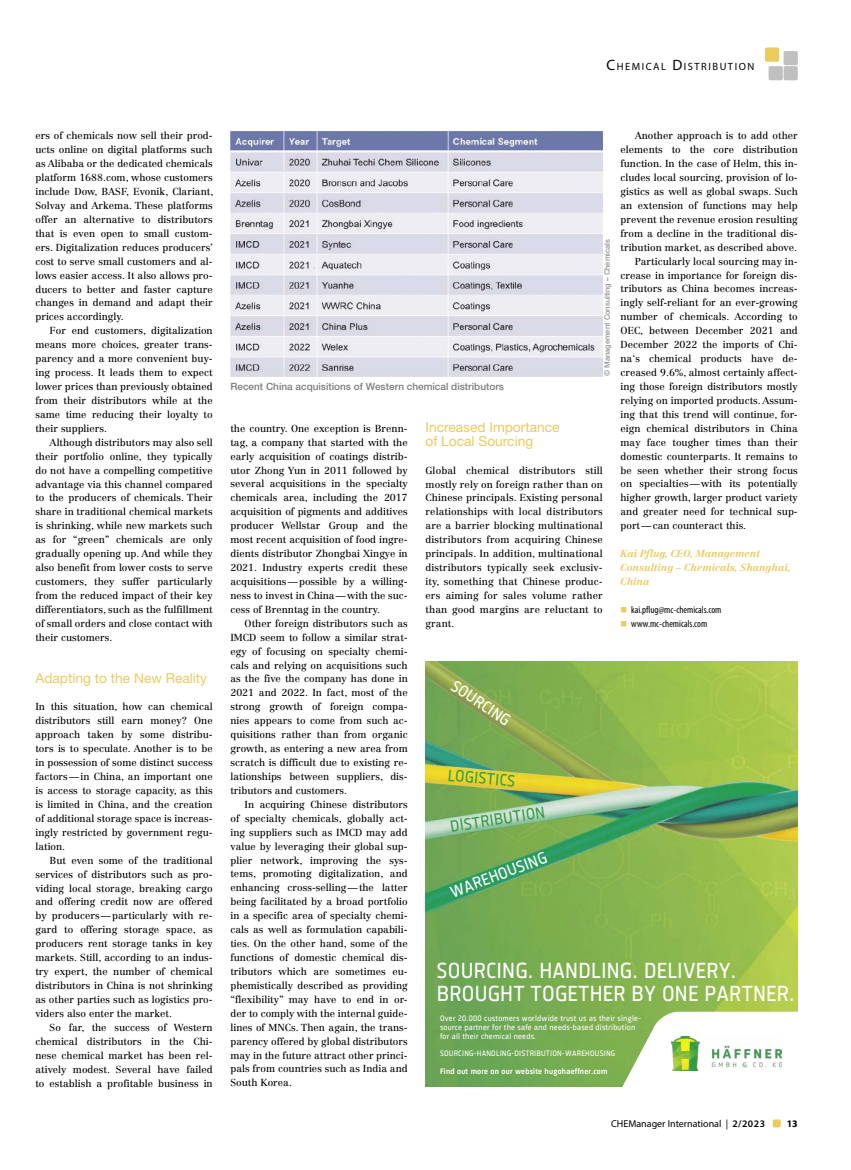
<style>
.page{position:relative;width:851px;height:1170px;background:#fff}
.page>*{position:absolute;margin:0;border:0;box-sizing:border-box;transform-origin:0 0}
.t1{font:22.5px/22.5px "Sinews Sans Pro";letter-spacing:.01em;color:#fff}
.t2{font:16.75px "Sinews Sans Pro";color:#329e45}
.t3{font:16.75px "Sinews Sans Pro";color:#fff}
.t4{font:13.75px/13.9px "Helvetica Neue LT Std";color:#ebca5e}
.t5{font:10.5px "Myriad Pro";letter-spacing:.145em;color:#000}
.t6{font:10px/13.9px "Centennial LT Std";color:#000;text-align:justify}
.t7{font:italic 700 10px/13.9px "Centennial LT Std";color:#ebca5e}
.t8{font:500 10px "Helvetica Neue LT Std";color:#7c7c7c}
.t9{font:condensed 10px "Myriad Pro";color:#000}
.t10{font:10px "Myriad Pro";color:#000}
.t11{font:700 10px "Myriad Pro";color:#000}
.t12{font:8.12px/8.8px "Sinews Sans Pro";letter-spacing:.025em;color:#fff}
.t13{font:500 8.12px "Sinews Sans Pro";letter-spacing:.025em;color:#fff}
.t14{font:500 7.5px "Helvetica Neue LT Std";color:#939393}
.s1{font-size:15px}
.s2{color:#ebca5e}
.s3{font-weight:600}
</style>
<div class="page">
<img style="left:230px;top:132px;width:372px;height:244px">
<img style="left:425px;top:661px;width:372px;height:425px">
<svg style="left:549px;top:1011px;width:248px;height:75px"></svg>
<div style="left:665px;top:1023px;width:127px;height:63px;background:#fff"></div>
<img style="left:671px;top:1036px;width:110px;height:34px">
<div style="left:772px;top:1119px;width:8px;height:8px;background:#ebca5e;border-radius:2px"></div>
<div style="left:764px;top:47px;width:15px;height:15px;background:#ebca5e;border-radius:2px"></div>
<div style="left:768px;top:66px;width:14px;height:14px;background:#c0c0c0;border-radius:2px"></div>
<div style="left:783px;top:51px;width:14px;height:14px;background:#c0c0c0;border-radius:2px"></div>
<div style="left:783px;top:66px;width:14px;height:14px;background:#c0c0c0;border-radius:2px"></div>
<p class="t5" style="left:606px;top:60px;width:149px"><span class="s1">C</span>HEMICAL <span class="s1">D</span>ISTRIBUTION</p>
<p class="t6" style="left:35px;top:129px;width:179px">ers of chemicals now sell their prod&shy;ucts online on digital platforms such as Alibaba or the dedicated chemicals platform 1688.com, whose customers include Dow, BASF, Evonik, Clariant, Solvay and Arkema. These platforms offer an alternative to distributors that is even open to small custom&shy;ers. Digitalization reduces producers’ cost to serve small customers and al&shy;lows easier access. It also allows pro&shy;ducers to better and faster capture changes in demand and adapt their prices accordingly.</p>
<p class="t6" style="left:35px;top:324px;width:179px;text-indent:14px">For end customers, digitalization means more choices, greater trans&shy;parency and a more convenient buy&shy;ing process. It leads them to expect lower prices than previously obtained from their distributors while at the same time reducing their loyalty to their suppliers.</p>
<p class="t6" style="left:35px;top:435px;width:179px;text-indent:14px">Although distributors may also sell their portfolio online, they typically do not have a compelling competitive advantage via this channel compared to the producers of chemicals. Their share in traditional chemical markets is shrinking, while new markets such as for “green” chemicals are only gradually opening up. And while they also benefit from lower costs to serve customers, they suffer particularly from the reduced impact of their key differentiators, such as the fulfillment of small orders and close contact with their customers.</p>
<h3 class="t4" style="left:35px;top:670px;width:173px">Adapting to the New Reality</h3>
<p class="t6" style="left:35px;top:700px;width:179px">In this situation, how can chemical distributors still earn money? One approach taken by some distribu&shy;tors is to speculate. Another is to be in possession of some distinct success factors—in China, an important one is access to storage capacity, as this is limited in China, and the creation of additional storage space is increas&shy;ingly restricted by government regu&shy;lation.</p>
<p class="t6" style="left:35px;top:853px;width:179px;text-indent:14px">But even some of the traditional services of distributors such as pro&shy;viding local storage, breaking cargo and offering credit now are offered by producers—particularly with re&shy;gard to offering storage space, as producers rent storage tanks in key markets. Still, according to an indus&shy;try expert, the number of chemical distributors in China is not shrinking as other parties such as logistics pro&shy;viders also enter the market.</p>
<p class="t6" style="left:35px;top:1020px;width:179px;text-indent:14px">So far, the success of Western chemical distributors in the Chi&shy;nese chemical market has been rel&shy;atively modest. Several have failed to establish a profitable business in</p>
<p class="t6" style="left:634px;top:129px;width:164px">Another approach is to add other</p>
<p class="t6" style="left:620px;top:143px;width:179px">elements to the core distribution</p>
<p class="t6" style="left:620px;top:157px;width:179px">function. In the case of Helm, this in-</p>
<p class="t6" style="left:620px;top:171px;width:179px">cludes local sourcing, provision of lo-</p>
<p class="t6" style="left:620px;top:184px;width:179px">gistics as well as global swaps. Such</p>
<p class="t6" style="left:620px;top:198px;width:179px">an extension of functions may help</p>
<p class="t6" style="left:620px;top:212px;width:179px">prevent the revenue erosion resulting</p>
<p class="t6" style="left:620px;top:226px;width:179px">from a decline in the traditional dis-</p>
<p class="t6" style="left:620px;top:240px;width:178px">tribution market, as described above.</p>
<p class="t6" style="left:634px;top:254px;width:165px">Particularly local sourcing may in-</p>
<p class="t6" style="left:620px;top:268px;width:179px">crease in importance for foreign dis-</p>
<p class="t6" style="left:620px;top:282px;width:179px">tributors as China becomes increas-</p>
<p class="t6" style="left:620px;top:296px;width:179px">ingly self-reliant for an ever-growing</p>
<p class="t6" style="left:620px;top:310px;width:179px">number of chemicals. According to</p>
<p class="t6" style="left:620px;top:324px;width:179px">OEC, between December 2021 and</p>
<p class="t6" style="left:620px;top:338px;width:179px">December 2022 the imports of Chi-</p>
<p class="t6" style="left:620px;top:351px;width:179px">na‘s chemical products have de-</p>
<p class="t6" style="left:620px;top:365px;width:179px">creased 9.6%, almost certainly affect-</p>
<p class="t6" style="left:620px;top:379px;width:179px">ing those foreign distributors mostly</p>
<p class="t6" style="left:620px;top:393px;width:179px">relying on imported products. Assum-</p>
<p class="t6" style="left:620px;top:407px;width:179px">ing that this trend will continue, for-</p>
<p class="t6" style="left:620px;top:421px;width:179px">eign chemical distributors in China</p>
<p class="t6" style="left:620px;top:435px;width:179px">may face tougher times than their</p>
<p class="t6" style="left:620px;top:449px;width:179px">domestic counterparts. It remains to</p>
<p class="t6" style="left:620px;top:463px;width:179px">be seen whether their strong focus</p>
<p class="t6" style="left:620px;top:477px;width:179px">on specialties—with its potentially</p>
<p class="t6" style="left:620px;top:491px;width:179px">higher growth, larger product variety</p>
<p class="t6" style="left:620px;top:505px;width:179px">and greater need for technical sup-</p>
<p class="t6" style="left:620px;top:519px;width:127px">port—can counteract this.</p>
<p class="t7" style="left:620px;top:546px;width:171px">Kai Pflug, CEO, Management<br>Consulting – Chemicals, Shanghai,<br>China</p>
<p class="t9" style="left:620px;top:603px;width:102px"><span class="s2">■</span> kai.pflug@mc-chemicals.com</p>
<p class="t9" style="left:620px;top:617px;width:88px"><span class="s2">■</span> www.mc-chemicals.com</p>
<p class="t14" style="left:602px;top:376px;width:139px;rotate:-90deg">© Management Consulting – Chemicals</p>
<p class="t8" style="left:230px;top:380px;width:275px">Recent China acquisitions of Western chemical distributors</p>
<h3 class="t4" style="left:425px;top:420px;width:135px">Increased Importance of Local Sourcing</h3>
<p class="t6" style="left:425px;top:463px;width:179px">Global chemical distributors still mostly rely on foreign rather than on Chinese principals. Existing personal relationships with local distributors are a barrier blocking multinational distributors from acquiring Chinese principals. In addition, multinational distributors typically seek exclusiv&shy;ity, something that Chinese produc&shy;ers aiming for sales volume rather than good margins are reluctant to grant.</p>
<p class="t6" style="left:230px;top:421px;width:179px">the country. One exception is Brenn&shy;tag, a company that started with the early acquisition of coatings distrib&shy;utor Zhong Yun in 2011 followed by several acquisitions in the specialty chemicals area, including the 2017 acquisition of pigments and additives producer Wellstar Group and the most recent acquisition of food ingre&shy;dients distributor Zhongbai Xingye in 2021. Industry experts credit these acquisitions—possible by a willing&shy;ness to invest in China—with the suc&shy;cess of Brenntag in the country.</p>
<p class="t6" style="left:230px;top:616px;width:179px;text-indent:14px">Other foreign distributors such as IMCD seem to follow a similar strat&shy;egy of focusing on specialty chemi&shy;cals and relying on acquisitions such as the five the company has done in 2021 and 2022. In fact, most of the strong growth of foreign compa&shy;nies appears to come from such ac&shy;quisitions rather than from organic growth, as entering a new area from scratch is difficult due to existing re&shy;lationships between suppliers, dis&shy;tributors and customers.</p>
<p class="t6" style="left:230px;top:797px;width:179px;text-indent:14px">In acquiring Chinese distributors of specialty chemicals, globally act&shy;ing suppliers such as IMCD may add value by leveraging their global sup&shy;plier network, improving the sys&shy;tems, promoting digitalization, and enhancing cross-selling—the latter being facilitated by a broad portfolio in a specific area of specialty chemi&shy;cals as well as formulation capabili&shy;ties. On the other hand, some of the functions of domestic chemical dis&shy;tributors which are sometimes eu&shy;phemistically described as providing “flexibility” may have to end in or&shy;der to comply with the internal guide&shy;lines of MNCs. Then again, the trans&shy;parency offered by global distributors may in the future attract other princi&shy;pals from countries such as India and South Korea.</p>
<h2 class="t3" style="left:459px;top:673px;width:69px;rotate:34deg">SOURCING</h2>
<h2 class="t2" style="left:449px;top:762px;width:69px;rotate:5deg">LOGISTICS</h2>
<h2 class="t2" style="left:448px;top:814px;width:97px;rotate:-9deg">DISTRIBUTION</h2>
<h2 class="t3" style="left:446px;top:881px;width:104px;rotate:-21deg">WAREHOUSING</h2>
<h1 class="t1" style="left:437px;top:957px;width:359px">SOURCING. HANDLING. DELIVERY.<br>BROUGHT TOGETHER BY ONE PARTNER.</h1>
<p class="t12" style="left:440px;top:1013px;width:202px">Over 20.000 customers worldwide trust us as their single&shy;source partner for the safe and needs-based distribution for all their chemical needs.</p>
<p class="t12" style="left:440px;top:1048px;width:177px">SOURCING-HANDLING-DISTRIBUTION-WAREHOUSING</p>
<p class="t13" style="left:440px;top:1064px;width:169px">Find out more on our website hugohaeffner.com</p>
<p class="t10" style="left:611px;top:1117px;width:155px">CHEManager International | <span class="s3">2/2023</span></p>
<p class="t11" style="left:786px;top:1117px;width:13px">13</p>
</div>
